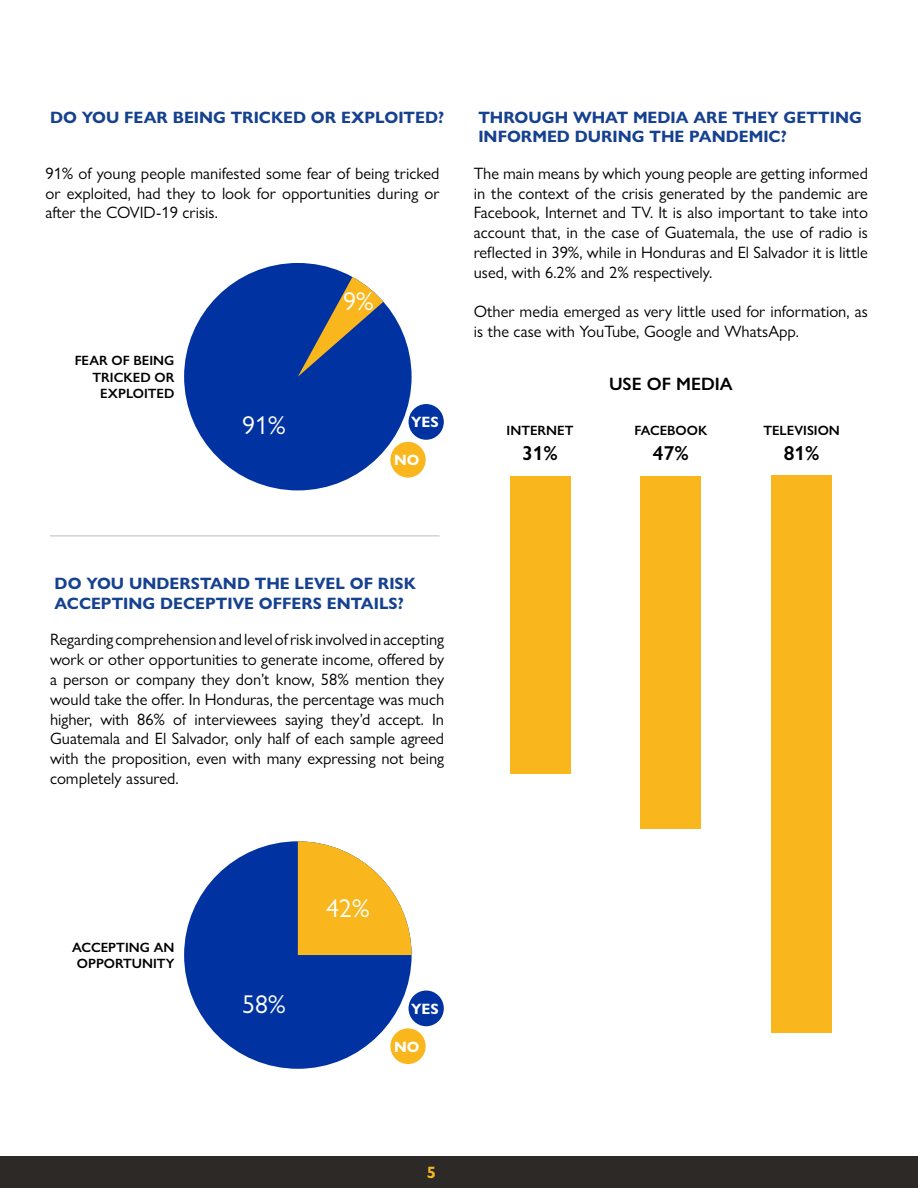
<style>
.page{position:relative;width:918px;height:1188px;background:#fff}
.page>*{position:absolute;margin:0;border:0;box-sizing:border-box;transform-origin:0 0}
.t1{font:25.8px "Gill Sans Nova";color:#fff}
.t2{font:600 20.25px "Gill Sans Nova";color:#000}
.t3{font:600 18px "Gill Sans Nova";color:#000}
.t4{font:16.5px/19.8px "Gill Sans Nova";color:#000;text-align:justify}
.t5{font:700 16.5px/19.8px "Gill Sans Nova";color:#164190}
.t6{font:700 16.5px "Gill Sans Nova";color:#fab71d}
.t7{font:700 15px "Gill Sans Nova";color:#fff}
.t8{font:600 13.5px/16.2px "Gill Sans Nova";color:#000;text-align:right}
</style>
<div class="page">
<div style="left:0;top:1156px;width:918px;height:32px;background:#2c2926"></div>
<div style="left:184px;top:263px;width:228px;height:227px;background:#0033a1;border-radius:50%"></div>
<div style="left:184px;top:841px;width:228px;height:228px;background:#0033a1;border-radius:50%"></div>
<div style="left:510px;top:476px;width:60px;height:297px;background:#fab71d"></div>
<div style="left:641px;top:476px;width:60px;height:353px;background:#fab71d"></div>
<div style="left:771px;top:476px;width:61px;height:557px;background:#fab71d"></div>
<svg style="left:298px;top:277px;width:85px;height:100px"></svg>
<hr style="left:50px;top:535px;width:390px;height:2px;background:#d3d0d0">
<svg style="left:298px;top:841px;width:114px;height:114px"></svg>
<div style="left:409px;top:404px;width:35px;height:36px;background:#0033a1;border-radius:50%"></div>
<div style="left:409px;top:991px;width:35px;height:35px;background:#0033a1;border-radius:50%"></div>
<div style="left:390px;top:442px;width:36px;height:36px;background:#fab71d;border-radius:50%"></div>
<div style="left:390px;top:1028px;width:36px;height:36px;background:#fab71d;border-radius:50%"></div>
<p class="t5" style="left:50px;top:107px;width:396px">DO YOU FEAR BEING TRICKED OR EXPLOITED?</p>
<p class="t5" style="left:478px;top:107px;width:385px">THROUGH WHAT MEDIA ARE THEY GETTING<br>INFORMED DURING THE PANDEMIC?</p>
<p class="t4" style="left:45px;top:163px;width:396px">91% of young people manifested some fear of being tricked or exploited, had they to look for opportunities during or after the COVID-19 crisis.</p>
<p class="t4" style="left:474px;top:163px;width:396px">The main means by which young people are getting informed in the context of the crisis generated by the pandemic are Facebook, Internet and TV. It is also important to take into account that, in the case of Guatemala, the use of radio is reflected in 39%, while in Honduras and El Salvador it is little used, with 6.2% and 2% respectively.</p>
<p class="t4" style="left:474px;top:302px;width:396px">Other media emerged as very little used for information, as is the case with YouTube, Google and WhatsApp.</p>
<h1 class="t1" style="left:343px;top:286px;width:33px">9%</h1>
<p class="t8" style="left:75px;top:353px;width:101px">FEAR OF BEING<br>TRICKED OR<br>EXPLOITED</p>
<p class="t3" style="left:609px;top:373px;width:125px">USE OF MEDIA</p>
<h1 class="t1" style="left:242px;top:410px;width:45px">91%</h1>
<p class="t8" style="left:634px;top:422px;width:75px">FACEBOOK</p>
<p class="t8" style="left:763px;top:422px;width:78px">TELEVISION</p>
<p class="t7" style="left:411px;top:413px;width:29px">YES</p>
<p class="t8" style="left:507px;top:422px;width:68px">INTERNET</p>
<p class="t2" style="left:522px;top:441px;width:37px">31%</p>
<p class="t2" style="left:653px;top:441px;width:37px">47%</p>
<p class="t2" style="left:784px;top:441px;width:37px">81%</p>
<p class="t7" style="left:394px;top:451px;width:27px">NO</p>
<p class="t5" style="left:55px;top:574px;width:363px">DO YOU UNDERSTAND THE LEVEL OF RISK<br>ACCEPTING DECEPTIVE OFFERS ENTAILS?</p>
<p class="t4" style="left:50px;top:630px;width:396px">Regarding comprehension and level of risk involved in accepting work or other opportunities to generate income, offered by a person or company they don’t know, 58% mention they would take the offer. In Honduras, the percentage was much higher, with 86% of interviewees saying they’d accept. In Guatemala and El Salvador, only half of each sample agreed with the proposition, even with many expressing not being completely assured.</p>
<p class="t8" style="left:72px;top:939px;width:104px;text-align:center">ACCEPTING AN<br>OPPORTUNITY</p>
<h1 class="t1" style="left:242px;top:988px;width:45px">58%</h1>
<h1 class="t1" style="left:326px;top:892px;width:45px">42%</h1>
<p class="t7" style="left:411px;top:999px;width:29px">YES</p>
<p class="t7" style="left:394px;top:1037px;width:27px">NO</p>
<p class="t6" style="left:427px;top:1162px;width:11px">5</p>
</div>
